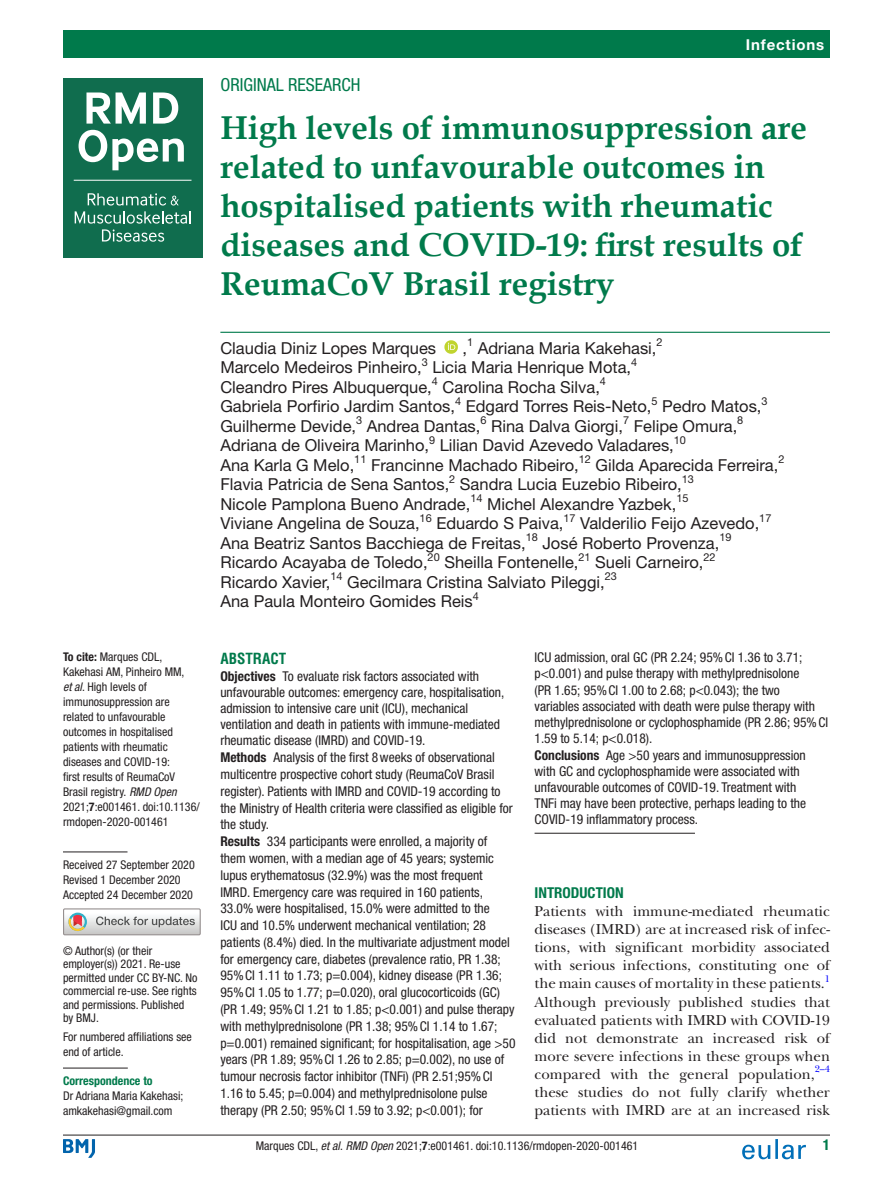
<style>
.page{position:relative;width:893px;height:1191px;background:#fff}
.page>*{position:absolute;margin:0;border:0;box-sizing:border-box;transform-origin:0 0}
.t1{font:700 33px/39px "Book Antiqua";color:#007a4b}
.t2{font:condensed 18px "Helvetica Neue LT Std";color:#007a4b}
.t3{font:16.5px/19.5px "Helvetica Neue LT Std";color:#231f20}
.t4{font:15px/18px "New Baskerville";color:#231f20;text-align:justify}
.t5{font:700 condensed 15px "Helvetica Neue LT Std";color:#007a4b}
.t6{font:700 15px "Helvetica Neue LT Std";letter-spacing:.055em;color:#fff}
.t7{font:700 condensed 15px "Helvetica";color:#007a4b}
.t8{font:condensed 13.5px/16.6px "Helvetica Neue LT Std";color:#231f20}
.t9{font:condensed 12px/15px "Helvetica Neue LT Std";color:#231f20}
.t10{font:700 condensed 12px "Helvetica Neue LT Std";color:#007a4b}
.t11{font:10.95px "Helvetica Neue LT Std";color:#231f20}
.t12{font:9.9px "New Baskerville";color:#00f}
.s1{font-weight:700}
.s2{font-style:italic}
</style>
<div class="page">
<hr style="left:63px;top:1134px;width:767px;height:1px;background:#231f20">
<svg style="left:742px;top:1139px;width:64px;height:20px"></svg>
<svg style="left:63px;top:1139px;width:32px;height:18px"></svg>
<hr style="left:220px;top:332px;width:610px;height:1px;background:#007a4b">
<svg style="left:444px;top:340px;width:14px;height:14px"></svg>
<hr style="left:63px;top:851px;width:65px;height:1px;background:#231f20">
<hr style="left:63px;top:1067px;width:65px;height:1px;background:#231f20">
<div style="left:63px;top:908px;width:138px;height:27px;border:1px solid #969090"></div>
<svg style="left:64px;top:909px;width:136px;height:25px"></svg>
<div style="left:63px;top:78px;width:139px;height:179px;background:#106d4e"></div>
<svg style="left:86px;top:92px;width:60px;height:32px"></svg>
<svg style="left:153px;top:92px;width:25px;height:32px"></svg>
<svg style="left:79px;top:130px;width:105px;height:40px"></svg>
<hr style="left:74px;top:180px;width:117px;height:1px;background:#fff">
<svg style="left:88px;top:193px;width:91px;height:12px"></svg>
<svg style="left:75px;top:211px;width:116px;height:31px"></svg>
<div style="left:63px;top:31px;width:767px;height:27px;background:#007a4b"></div>
<hr style="left:535px;top:833px;width:160px;height:1px;background:#231f20">
<p class="t9" style="left:63px;top:649px;width:138px"><span class="s1">To cite:</span> Marques CDL,<br>Kakehasi AM, Pinheiro MM,<br><span class="s2">et al</span>. High levels of immunosuppression are related to unfavourable outcomes in hospitalised patients with rheumatic diseases and COVID-19:<br>first results of ReumaCoV<br>Brasil registry. <span class="s2">RMD Open<br></span>2021;<span class="s1">7</span>:e001461. doi:10.1136/ rmdopen-2020-001461</p>
<p class="t9" style="left:63px;top:857px;width:133px">Received 27 September 2020<br>Revised 1 December 2020<br>Accepted 24 December 2020</p>
<p class="t9" style="left:63px;top:943px;width:136px;line-height:13.5px">© Author(s) (or their employer(s)) 2021. Re-use permitted under CC BY-NC. No commercial re-use. See rights and permissions. Published by BMJ.</p>
<p class="t9" style="left:63px;top:1029px;width:130px">For numbered affiliations see end of article.</p>
<p class="t10" style="left:63px;top:1073px;width:91px">Correspondence to</p>
<p class="t9" style="left:63px;top:1088px;width:122px">Dr Adriana Maria Kakehasi; amkakehasi@gmail.com</p>
<p class="t6" style="left:746px;top:35px;width:80px">Infections</p>
<h2 class="t2" style="left:220px;top:74px;width:142px">ORIGINAL RESEARCH</h2>
<h1 class="t1" style="left:220px;top:108px;width:588px">High levels of immunosuppression are related to unfavourable outcomes in hospitalised patients with rheumatic diseases and COVID-19: first results of ReumaCoV Brasil registry</h1>
<p class="t3" style="left:220px;top:338px;width:217px">Claudia Diniz Lopes Marques</p>
<p class="t3" style="left:220px;top:338px;width:549px;text-indent:242px">,<sup>1</sup> Adriana Maria Kakehasi,<sup>2<br></sup>Marcelo Medeiros Pinheiro,<sup>3</sup> Licia Maria Henrique Mota,<sup>4<br></sup>Cleandro Pires Albuquerque,<sup>4</sup> Carolina Rocha Silva,<sup>4<br></sup>Gabriela Porfirio Jardim Santos,<sup>4</sup> Edgard Torres Reis-Neto,<sup>5</sup> Pedro Matos,<sup>3<br></sup>Guilherme Devide,</p>
<p class="t11" style="left:356px;top:414px;width:8px">3</p>
<p class="t3" style="left:367px;top:416px;width:115px">Andrea Dantas,</p>
<p class="t11" style="left:480px;top:414px;width:8px">6</p>
<p class="t3" style="left:491px;top:416px;width:133px">Rina Dalva Giorgi,</p>
<p class="t11" style="left:623px;top:414px;width:8px">7</p>
<p class="t3" style="left:634px;top:416px;width:105px">Felipe Omura,</p>
<p class="t11" style="left:737px;top:414px;width:8px">8</p>
<p class="t3" style="left:220px;top:435px;width:210px">Adriana de Oliveira Marinho,</p>
<p class="t11" style="left:429px;top:433px;width:8px">9</p>
<p class="t3" style="left:440px;top:435px;width:236px">Lilian David Azevedo Valadares,</p>
<p class="t11" style="left:674px;top:433px;width:14px">10</p>
<p class="t3" style="left:220px;top:455px;width:135px">Ana Karla G Melo,</p>
<p class="t11" style="left:354px;top:453px;width:14px">11</p>
<p class="t3" style="left:371px;top:455px;width:209px">Francinne Machado Ribeiro,</p>
<p class="t11" style="left:579px;top:453px;width:14px">12</p>
<p class="t3" style="left:596px;top:455px;width:184px">Gilda Aparecida Ferreira,</p>
<p class="t11" style="left:778px;top:453px;width:8px">2</p>
<p class="t3" style="left:220px;top:474px;width:230px">Flavia Patricia de Sena Santos,</p>
<p class="t11" style="left:449px;top:472px;width:8px">2</p>
<p class="t3" style="left:460px;top:474px;width:223px">Sandra Lucia Euzebio Ribeiro,</p>
<p class="t11" style="left:682px;top:472px;width:14px">13</p>
<p class="t3" style="left:220px;top:494px;width:251px">Nicole Pamplona Bueno Andrade,</p>
<p class="t11" style="left:470px;top:492px;width:14px">14</p>
<p class="t3" style="left:487px;top:494px;width:191px">Michel Alexandre Yazbek,</p>
<p class="t11" style="left:676px;top:492px;width:14px">15</p>
<p class="t3" style="left:220px;top:513px;width:201px">Viviane Angelina de Souza,</p>
<p class="t11" style="left:420px;top:511px;width:14px">16</p>
<p class="t3" style="left:436px;top:513px;width:129px">Eduardo S Paiva,</p>
<p class="t11" style="left:563px;top:511px;width:14px">17</p>
<p class="t3" style="left:580px;top:513px;width:181px">Valderilio Feijo Azevedo,</p>
<p class="t11" style="left:759px;top:511px;width:14px">17</p>
<p class="t3" style="left:220px;top:533px;width:307px">Ana Beatriz Santos Bacchiega de Freitas,</p>
<p class="t11" style="left:526px;top:531px;width:14px">18</p>
<p class="t3" style="left:542px;top:533px;width:178px">José Roberto Provenza,</p>
<p class="t11" style="left:719px;top:531px;width:14px">19</p>
<p class="t3" style="left:220px;top:552px;width:209px">Ricardo Acayaba de Toledo,</p>
<p class="t11" style="left:428px;top:550px;width:14px">20</p>
<p class="t3" style="left:444px;top:552px;width:136px">Sheilla Fontenelle,</p>
<p class="t11" style="left:578px;top:550px;width:14px">21</p>
<p class="t3" style="left:595px;top:552px;width:110px">Sueli Carneiro,</p>
<p class="t11" style="left:703px;top:550px;width:14px">22</p>
<p class="t3" style="left:220px;top:572px;width:112px">Ricardo Xavier,</p>
<p class="t11" style="left:330px;top:570px;width:14px">14</p>
<p class="t3" style="left:347px;top:572px;width:259px">Gecilmara Cristina Salviato Pileggi,</p>
<p class="t11" style="left:605px;top:570px;width:14px">23</p>
<p class="t3" style="left:220px;top:591px;width:254px">Ana Paula Monteiro Gomides Reis</p>
<p class="t11" style="left:473px;top:589px;width:8px">4</p>
<p class="t7" style="left:220px;top:649px;width:67px">ABSTRACT</p>
<p class="t8" style="left:220px;top:667px;width:297px"><span class="s1">Objectives</span> To evaluate risk factors associated with unfavourable outcomes: emergency care, hospitalisation, admission to intensive care unit (ICU), mechanical ventilation and death in patients with immune-mediated rheumatic disease (IMRD) and COVID-19.<br><span class="s1">Methods</span> Analysis of the first 8weeks of observational multicentre prospective cohort study (ReumaCoV Brasil register). Patients with IMRD and COVID-19 according to the Ministry of Health criteria were classified as eligible for the study.<br><span class="s1">Results</span> 334 participants were enrolled, a majority of them women, with a median age of 45 years; systemic lupus erythematosus (32.9%) was the most frequent IMRD. Emergency care was required in 160 patients, 33.0% were hospitalised, 15.0% were admitted to the<br>ICU and 10.5% underwent mechanical ventilation; 28 patients (8.4%) died. In the multivariate adjustment model for emergency care, diabetes (prevalence ratio, PR 1.38; 95%CI 1.11 to 1.73; p=0.004), kidney disease (PR 1.36; 95%CI 1.05 to 1.77; p=0.020), oral glucocorticoids (GC) (PR 1.49; 95%CI 1.21 to 1.85; p&lt;0.001) and pulse therapy with methylprednisolone (PR 1.38; 95%CI 1.14 to 1.67; p=0.001) remained significant; for hospitalisation, age &gt;50 years (PR 1.89; 95%CI 1.26 to 2.85; p=0.002), no use of tumour necrosis factor inhibitor (TNFi) (PR 2.51;95%CI 1.16 to 5.45; p=0.004) and methylprednisolone pulse therapy (PR 2.50; 95%CI 1.59 to 3.92; p&lt;0.001); for</p>
<p class="t8" style="left:535px;top:649px;width:295px;line-height:16.2px">ICU admission, oral GC (PR 2.24; 95%CI 1.36 to 3.71; p&lt;0.001) and pulse therapy with methylprednisolone<br>(PR 1.65; 95%CI 1.00 to 2.68; p&lt;0.043); the two<br>variables associated with death were pulse therapy with methylprednisolone or cyclophosphamide (PR 2.86; 95%CI 1.59 to 5.14; p&lt;0.018).<br><span class="s1">Conclusions</span> Age &gt;50 years and immunosuppression with GC and cyclophosphamide were associated with unfavourable outcomes of COVID-19. Treatment with<br>TNFi may have been protective, perhaps leading to the COVID-19 inflammatory process.</p>
<p class="t5" style="left:535px;top:883px;width:91px">INTRODUCTION</p>
<p class="t4" style="left:535px;top:902px;width:297px">Patients with immune-mediated rheumatic diseases (IMRD) are at increased risk of infec&shy;tions, with significant morbidity associated with serious infections, constituting one of the main causes of mortality in these patients.<sup>1<br></sup>Although previously published studies that evaluated patients with IMRD with COVID-19 did not demonstrate an increased risk of more severe infections in these groups when compared with the general population,</p>
<p class="t12" style="left:815px;top:1063px;width:17px">2–4</p>
<p class="t4" style="left:535px;top:1083px;width:297px">these studies do not fully clarify whether patients with IMRD are at an increased risk</p>
<p class="t9" style="left:256px;top:1138px;width:384px">Marques CDL, <span class="s2">et al</span>. <span class="s2">RMD Open</span> 2021;<span class="s1">7</span>:e001461. doi:10.1136/rmdopen-2020-001461</p>
<p class="t5" style="left:823px;top:1135px;width:9px">1</p>
</div>
